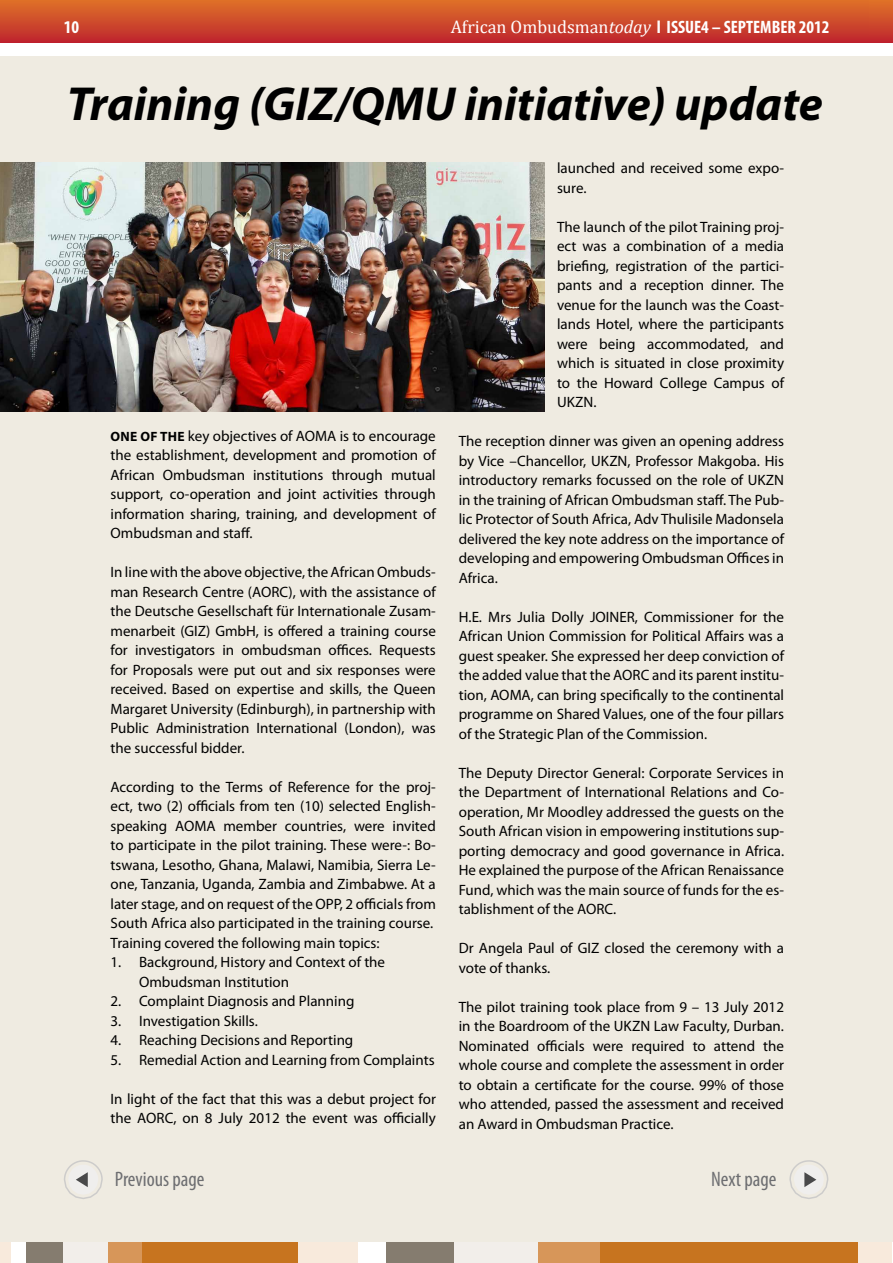
<style>
.page{position:relative;width:893px;height:1263px;background:#fff}
.page>*{position:absolute;margin:0;border:0;box-sizing:border-box;transform-origin:0 0}
.t1{font:italic 700 48px "Myriad Pro";color:#000}
.t2{font:condensed 21px "Myriad Pro";color:#6d6e71}
.t3{font:700 condensed 18px "Myriad Pro";color:#fff}
.t4{font:15px/19.5px "Myriad Pro";color:#000;text-align:justify}
.s1{font-family:"Cambria";font-weight:400;font-stretch:normal}
.s2{font-family:"Cambria";font-weight:400;font-style:italic;font-stretch:normal}
.s3{font-weight:700;font-size:13.5px}
</style>
<div class="page">
<div style="left:0;top:51px;width:893px;height:1208px;background:#efebe1"></div>
<div style="left:0;top:41px;width:893px;height:15px;background:#fff"></div>
<div style="left:0;top:0;width:893px;height:42px;background:linear-gradient(to bottom,#df7228,#bf282e)"></div>
<div style="left:0;top:1243px;width:309px;height:20px;background:#f8eadc"></div>
<div style="left:11px;top:1243px;width:298px;height:20px;background:#fff"></div>
<div style="left:26px;top:1243px;width:283px;height:20px;background:#857c6f"></div>
<div style="left:63px;top:1243px;width:246px;height:20px;background:#f2eeea"></div>
<div style="left:108px;top:1243px;width:201px;height:20px;background:#d79659"></div>
<div style="left:142px;top:1243px;width:167px;height:20px;background:#c7741f"></div>
<div style="left:298px;top:1243px;width:595px;height:20px;background:#f8eadc"></div>
<div style="left:358px;top:1243px;width:535px;height:20px;background:#fff"></div>
<div style="left:386px;top:1243px;width:507px;height:20px;background:#857c6f"></div>
<div style="left:455px;top:1243px;width:438px;height:20px;background:#f2eeea"></div>
<div style="left:538px;top:1243px;width:355px;height:20px;background:#d79659"></div>
<div style="left:601px;top:1243px;width:292px;height:20px;background:#c7741f"></div>
<svg style="left:64px;top:1160px;width:39px;height:39px"></svg>
<svg style="left:789px;top:1160px;width:40px;height:39px"></svg>
<div style="left:859px;top:1243px;width:34px;height:20px;background:#f8eadc"></div>
<svg style="left:892px;top:1243px;width:1px;height:20px"></svg>
<div style="left:870px;top:0;width:23px;height:42px;background:linear-gradient(to bottom,#e07428,#c0282e)"></div>
<img style="left:0;top:162px;width:544px;height:249px">
<p class="t3" style="left:64px;top:16px;width:17px">10</p>
<p class="t3" style="left:451px;top:16px;width:380px"><span class="s1">African Ombudsman</span><span class="s2">today</span> l ISSUE4 – SEPTEMBER 2012</p>
<h1 class="t1" style="left:67px;top:72px;width:757px">Training (GIZ/QMU initiative) update</h1>
<p class="t4" style="left:111px;top:426px;width:327px"><span class="s3">ONE OF THE</span> key objectives of AOMA is to encourage the establishment, development and promotion of African Ombudsman institutions through mutual support, co-operation and joint activities through information sharing, training, and development of Ombudsman and staff.</p>
<p class="t4" style="left:111px;top:562px;width:327px">In line with the above objective, the African Ombuds&shy;man Research Centre (AORC), with the assistance of the Deutsche Gesellschaft für Internationale Zusam&shy;menarbeit (GIZ) GmbH, is offered a training course for investigators in ombudsman offices. Requests for Proposals were put out and six responses were received. Based on expertise and skills, the Queen Margaret University (Edinburgh), in partnership with Public Administration International (London), was the successful bidder.</p>
<p class="t4" style="left:111px;top:777px;width:327px;text-align:left">According to the Terms of Reference for the proj&shy;ect, two (2) officials from ten (10) selected English&shy;speaking AOMA member countries, were invited to participate in the pilot training. These were-: Bo&shy;tswana, Lesotho, Ghana, Malawi, Namibia, Sierra Le&shy;one, Tanzania, Uganda, Zambia and Zimbabwe. At a later stage, and on request of the OPP, 2 officials from South Africa also participated in the training course.<br>Training covered the following main topics:</p>
<p class="t4" style="left:139px;top:952px;width:248px;text-indent:-28px">1. Background, History and Context of the<br>Ombudsman Institution</p>
<p class="t4" style="left:111px;top:991px;width:245px">2. Complaint Diagnosis and Planning</p>
<p class="t4" style="left:111px;top:1011px;width:149px">3. Investigation Skills.</p>
<p class="t4" style="left:111px;top:1030px;width:244px">4. Reaching Decisions and Reporting</p>
<p class="t4" style="left:111px;top:1050px;width:326px">5. Remedial Action and Learning from Complaints</p>
<p class="t4" style="left:111px;top:1089px;width:327px">In light of the fact that this was a debut project for the AORC, on 8 July 2012 the event was officially</p>
<p class="t4" style="left:557px;top:158px;width:229px">launched and received some expo&shy;sure.</p>
<p class="t4" style="left:557px;top:217px;width:229px">The launch of the pilot Training proj&shy;ect was a combination of a media briefing, registration of the partici&shy;pants and a reception dinner. The venue for the launch was the Coast&shy;lands Hotel, where the participants were being accommodated, and which is situated in close proximity to the Howard College Campus of UKZN.</p>
<p class="t4" style="left:459px;top:431px;width:327px">The reception dinner was given an opening address by Vice –Chancellor, UKZN, Professor Makgoba. His introductory remarks focussed on the role of UKZN in the training of African Ombudsman staff. The Pub&shy;lic Protector of South Africa, Adv Thulisile Madonsela delivered the key note address on the importance of developing and empowering Ombudsman Offices in Africa.</p>
<p class="t4" style="left:459px;top:607px;width:327px">H.E. Mrs Julia Dolly JOINER, Commissioner for the African Union Commission for Political Affairs was a guest speaker. She expressed her deep conviction of the added value that the AORC and its parent institu&shy;tion, AOMA, can bring specifically to the continental programme on Shared Values, one of the four pillars of the Strategic Plan of the Commission.</p>
<p class="t4" style="left:459px;top:763px;width:327px">The Deputy Director General: Corporate Services in the Department of International Relations and Co&shy;operation, Mr Moodley addressed the guests on the South African vision in empowering institutions sup&shy;porting democracy and good governance in Africa.<br>He explained the purpose of the African Renaissance Fund, which was the main source of funds for the es&shy;tablishment of the AORC.</p>
<p class="t4" style="left:459px;top:938px;width:327px">Dr Angela Paul of GIZ closed the ceremony with a vote of thanks.</p>
<p class="t4" style="left:459px;top:997px;width:327px">The pilot training took place from 9 – 13 July 2012 in the Boardroom of the UKZN Law Faculty, Durban.<br>Nominated officials were required to attend the whole course and complete the assessment in order to obtain a certificate for the course. 99% of those who attended, passed the assessment and received an Award in Ombudsman Practice.</p>
<h2 class="t2" style="left:115px;top:1166px;width:91px">Previous page</h2>
<h2 class="t2" style="left:711px;top:1166px;width:67px">Next page</h2>
</div>
